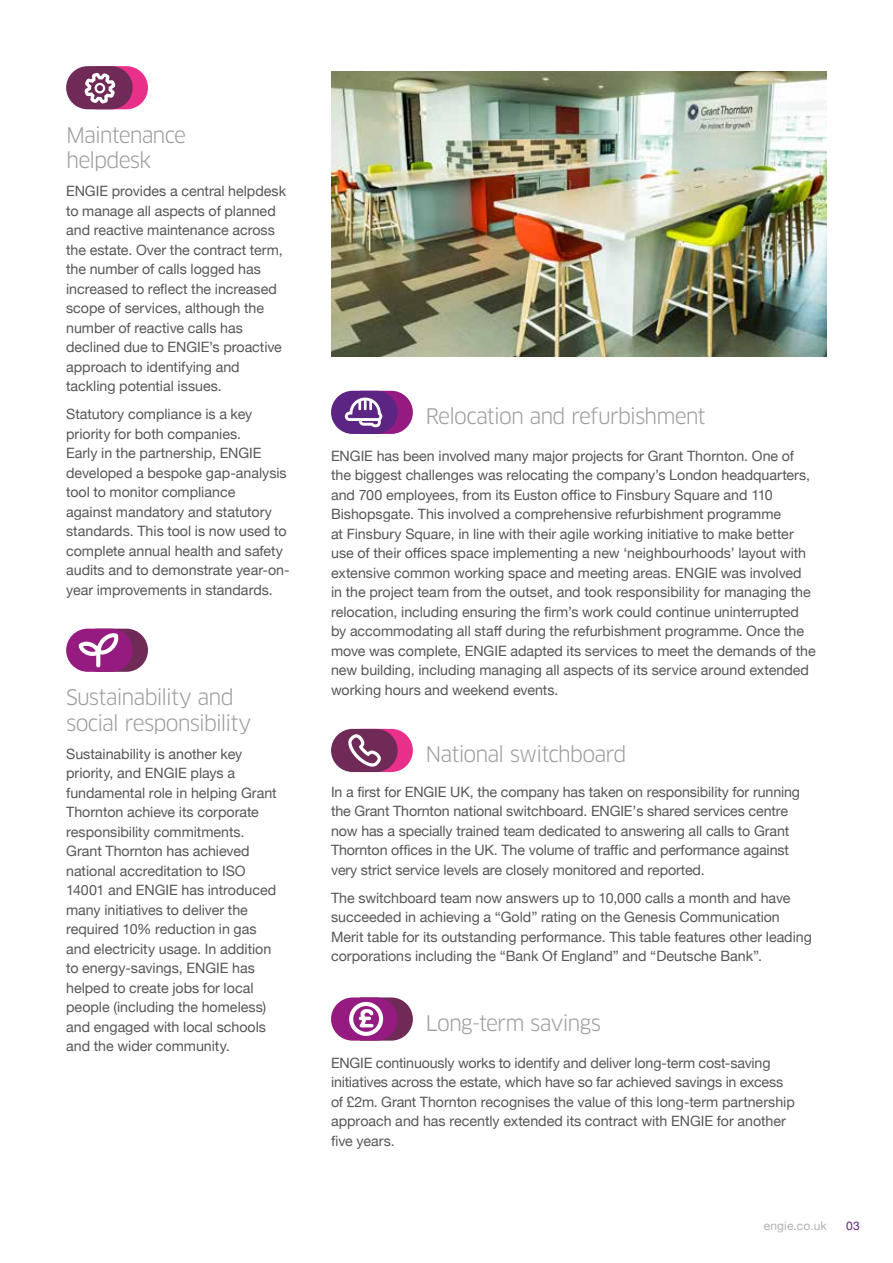
<style>
.page{position:relative;width:893px;height:1263px;background:#fff}
.page>*{position:absolute;margin:0;border:0;box-sizing:border-box;transform-origin:0 0}
.t1{font:21px/25.2px "Clan Pro";letter-spacing:-.05em;color:#9d9d9c}
.t2{font:14.25px/19.5px "Helvetica Neue";color:#575756}
.t3{font:12px "Helvetica Neue";letter-spacing:.015em;color:#b3b2b2}
.t4{font:12px "Helvetica Neue";color:#5c2483}
</style>
<div class="page">
<div style="left:66px;top:66px;width:67px;height:43px;background:#6f2a58;border-radius:22px"></div>
<div style="left:66px;top:629px;width:67px;height:43px;background:#951b81;border-radius:22px"></div>
<div style="left:331px;top:997px;width:67px;height:44px;background:#951b81;border-radius:22px"></div>
<img style="left:331px;top:72px;width:496px;height:284px">
<div style="left:331px;top:729px;width:67px;height:43px;background:#6f2a58;border-radius:22px"></div>
<div style="left:331px;top:391px;width:67px;height:43px;background:#5c2483;border-radius:22px"></div>
<svg style="left:84px;top:66px;width:64px;height:43px"></svg>
<svg style="left:345px;top:391px;width:68px;height:43px"></svg>
<svg style="left:348px;top:729px;width:65px;height:43px"></svg>
<svg style="left:349px;top:997px;width:64px;height:44px"></svg>
<svg style="left:79px;top:629px;width:69px;height:43px"></svg>
<h1 class="t1" style="left:66px;top:123px;width:122px">Maintenance helpdesk</h1>
<p class="t2" style="left:66px;top:182px;width:221px">ENGIE provides a central helpdesk to manage all aspects of planned and reactive maintenance across the estate. Over the contract term, the number of calls logged has increased to reflect the increased scope of services, although the number of reactive calls has declined due to ENGIE’s proactive approach to identifying and tackling potential issues.</p>
<p class="t2" style="left:66px;top:405px;width:225px">Statutory compliance is a key priority for both companies.<br>Early in the partnership, ENGIE developed a bespoke gap-analysis tool to monitor compliance<br>against mandatory and statutory standards. This tool is now used to complete annual health and safety audits and to demonstrate year-on&shy;year improvements in standards.</p>
<h1 class="t1" style="left:426px;top:404px;width:282px">Relocation and refurbishment</h1>
<p class="t2" style="left:331px;top:447px;width:486px">ENGIE has been involved many major projects for Grant Thornton. One of the biggest challenges was relocating the company’s London headquarters, and 700 employees, from its Euston office to Finsbury Square and 110<br>Bishopsgate. This involved a comprehensive refurbishment programme<br>at Finsbury Square, in line with their agile working initiative to make better use of their offices space implementing a new ‘neighbourhoods’ layout with extensive common working space and meeting areas. ENGIE was involved in the project team from the outset, and took responsibility for managing the relocation, including ensuring the firm’s work could continue uninterrupted by accommodating all staff during the refurbishment programme. Once the move was complete, ENGIE adapted its services to meet the demands of the new building, including managing all aspects of its service around extended working hours and weekend events.</p>
<h1 class="t1" style="left:66px;top:685px;width:187px">Sustainability and social responsibility</h1>
<p class="t2" style="left:66px;top:744px;width:212px">Sustainability is another key priority, and ENGIE plays a fundamental role in helping Grant<br>Thornton achieve its corporate responsibility commitments.<br>Grant Thornton has achieved national accreditation to ISO<br>14001 and ENGIE has introduced many initiatives to deliver the required 10% reduction in gas and electricity usage. In addition to energy-savings, ENGIE has helped to create jobs for local people (including the homeless) and engaged with local schools and the wider community.</p>
<h1 class="t1" style="left:426px;top:742px;width:203px">National switchboard</h1>
<p class="t2" style="left:331px;top:782px;width:471px">In a first for ENGIE UK, the company has taken on responsibility for running the Grant Thornton national switchboard. ENGIE’s shared services centre now has a specially trained team dedicated to answering all calls to Grant Thornton offices in the UK. The volume of traffic and performance against very strict service levels are closely monitored and reported.</p>
<p class="t2" style="left:331px;top:888px;width:482px">The switchboard team now answers up to 10,000 calls a month and have succeeded in achieving a “Gold” rating on the Genesis Communication Merit table for its outstanding performance. This table features other leading corporations including the “Bank Of England” and “Deutsche Bank”.</p>
<h1 class="t1" style="left:426px;top:1011px;width:177px">Long-term savings</h1>
<p class="t2" style="left:331px;top:1053px;width:465px">ENGIE continuously works to identify and deliver long-term cost-saving initiatives across the estate, which have so far achieved savings in excess of £2m. Grant Thornton recognises the value of this long-term partnership approach and has recently extended its contract with ENGIE for another five years.</p>
<p class="t3" style="left:764px;top:1217px;width:65px">engie.co.uk</p>
<p class="t4" style="left:846px;top:1217px;width:15px">03</p>
</div>
